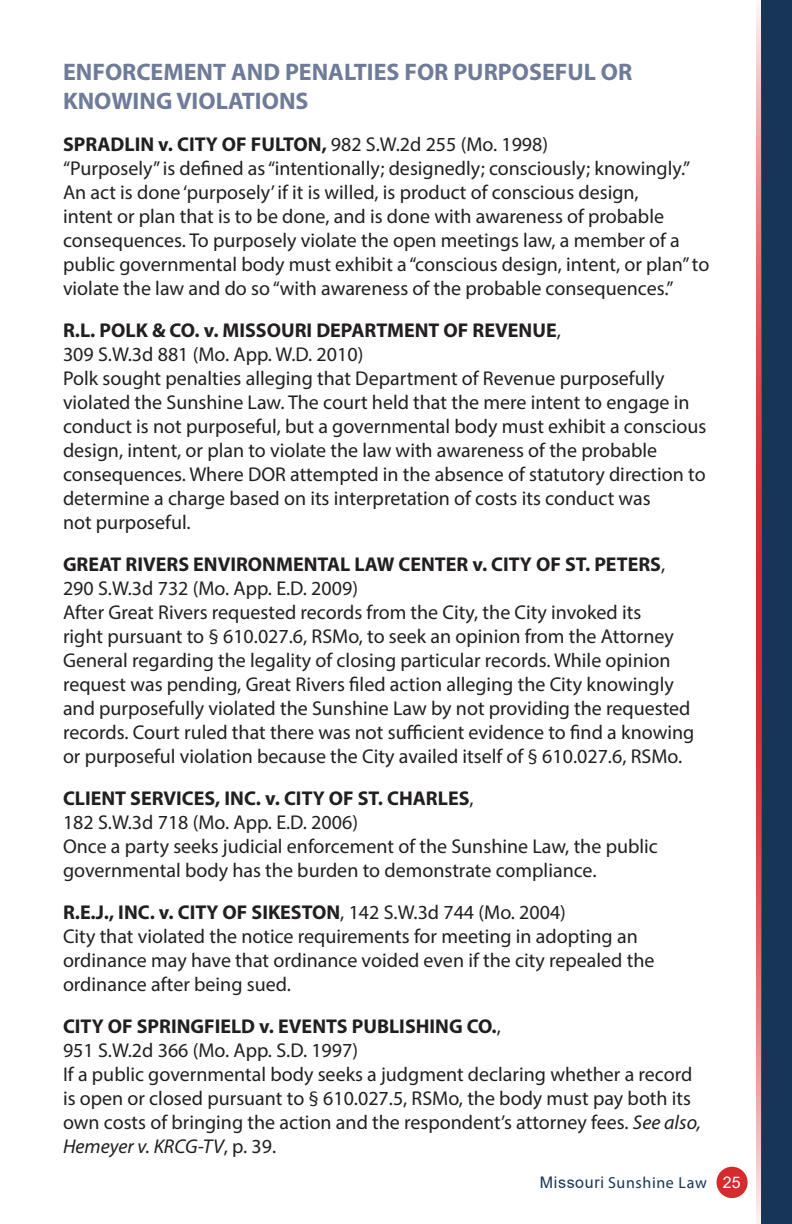
<style>
.page{position:relative;width:792px;height:1224px;background:#fff}
.page>*{position:absolute;margin:0;border:0;box-sizing:border-box;transform-origin:0 0}
.Body_PP{font:700 24px/28.8px "Myriad Pro";color:#6e7b99}
.Body_PP-2{font:20px/24px "Myriad Pro";color:#231f20}
.t1{font:16px "Myriad Pro";letter-spacing:.04em;color:#163557}
.s1{font-weight:700}
.s2{font-style:italic}
.s3{font-family:"Arial"}
.s4{font-family:"Arial";color:#fff}
</style>
<div class="page">
<div style="left:761px;top:0;width:31px;height:1224px;background:#163557"></div>
<div style="left:720px;top:1170px;width:25px;height:25px;background:#d52b2e;border-radius:50%"></div>
<div style="left:717px;top:1167px;width:31px;height:31px;border:6px solid #d52b2e;border-radius:50%"></div>
<svg style="left:756px;top:7px;width:6px;height:1217px;background:#d56366"></svg>
<p class="Body_PP" style="left:63px;top:57px;width:571px">ENFORCEMENT AND PENALTIES FOR PURPOSEFUL OR<br>KNOWING VIOLATIONS</p>
<p class="Body_PP-2" style="left:63px;top:132px;width:648px"><span class="s1">SPRADLIN v. CITY OF FULTON,</span> 982 S.W.2d 255 (Mo. 1998)<br>“Purposely” is defined as “intentionally; designedly; consciously; knowingly.” An act is done ‘purposely’ if it is willed, is product of conscious design,<br>intent or plan that is to be done, and is done with awareness of probable consequences. To purposely violate the open meetings law, a member of a public governmental body must exhibit a “conscious design, intent, or plan” to violate the law and do so “with awareness of the probable consequences.”</p>
<p class="Body_PP-2" style="left:63px;top:318px;width:645px"><span class="s1">R.L. POLK &amp; CO. v. MISSOURI DEPARTMENT OF REVENUE</span>,<br>309 S.W.3d 881 (Mo. App. W.D. 2010)<br>Polk sought penalties alleging that Department of Revenue purposefully violated the Sunshine Law. The court held that the mere intent to engage in conduct is not purposeful, but a governmental body must exhibit a conscious design, intent, or plan to violate the law with awareness of the probable consequences. Where DOR attempted in the absence of statutory direction to determine a charge based on its interpretation of costs its conduct was<br>not purposeful.</p>
<p class="Body_PP-2" style="left:63px;top:552px;width:633px"><span class="s1">GREAT RIVERS ENVIRONMENTAL LAW CENTER v. CITY OF ST. PETERS</span>, 290 S.W.3d 732 (Mo. App. E.D. 2009)<br>After Great Rivers requested records from the City, the City invoked its<br>right pursuant to § 610.027.6, RSMo, to seek an opinion from the Attorney General regarding the legality of closing particular records. While opinion request was pending, Great Rivers filed action alleging the City knowingly and purposefully violated the Sunshine Law by not providing the requested records. Court ruled that there was not sufficient evidence to find a knowing or purposeful violation because the City availed itself of § 610.027.6, RSMo.</p>
<p class="Body_PP-2" style="left:63px;top:786px;width:596px"><span class="s1">CLIENT SERVICES, INC. v. CITY OF ST. CHARLES</span>,<br>182 S.W.3d 718 (Mo. App. E.D. 2006)<br>Once a party seeks judicial enforcement of the Sunshine Law, the public governmental body has the burden to demonstrate compliance.</p>
<p class="Body_PP-2" style="left:63px;top:900px;width:593px"><span class="s1">R.E.J., INC. v. CITY OF SIKESTON</span>, 142 S.W.3d 744 (Mo. 2004)<br>City that violated the notice requirements for meeting in adopting an ordinance may have that ordinance voided even if the city repealed the ordinance after being sued.</p>
<p class="Body_PP-2" style="left:63px;top:1014px;width:639px"><span class="s1">CITY OF SPRINGFIELD v. EVENTS PUBLISHING CO.</span>,<br>951 S.W.2d 366 (Mo. App. S.D. 1997)<br>If a public governmental body seeks a judgment declaring whether a record is open or closed pursuant to § 610.027.5, RSMo, the body must pay both its own costs of bringing the action and the respondent’s attorney fees. <span class="s2">See also, Hemeyer v. KRCG-TV</span>, p. 39.</p>
<p class="t1" style="left:540px;top:1173px;width:202px"><span class="s3">Missouri</span> Sunshine Law <span class="s4">25</span></p>
</div>
